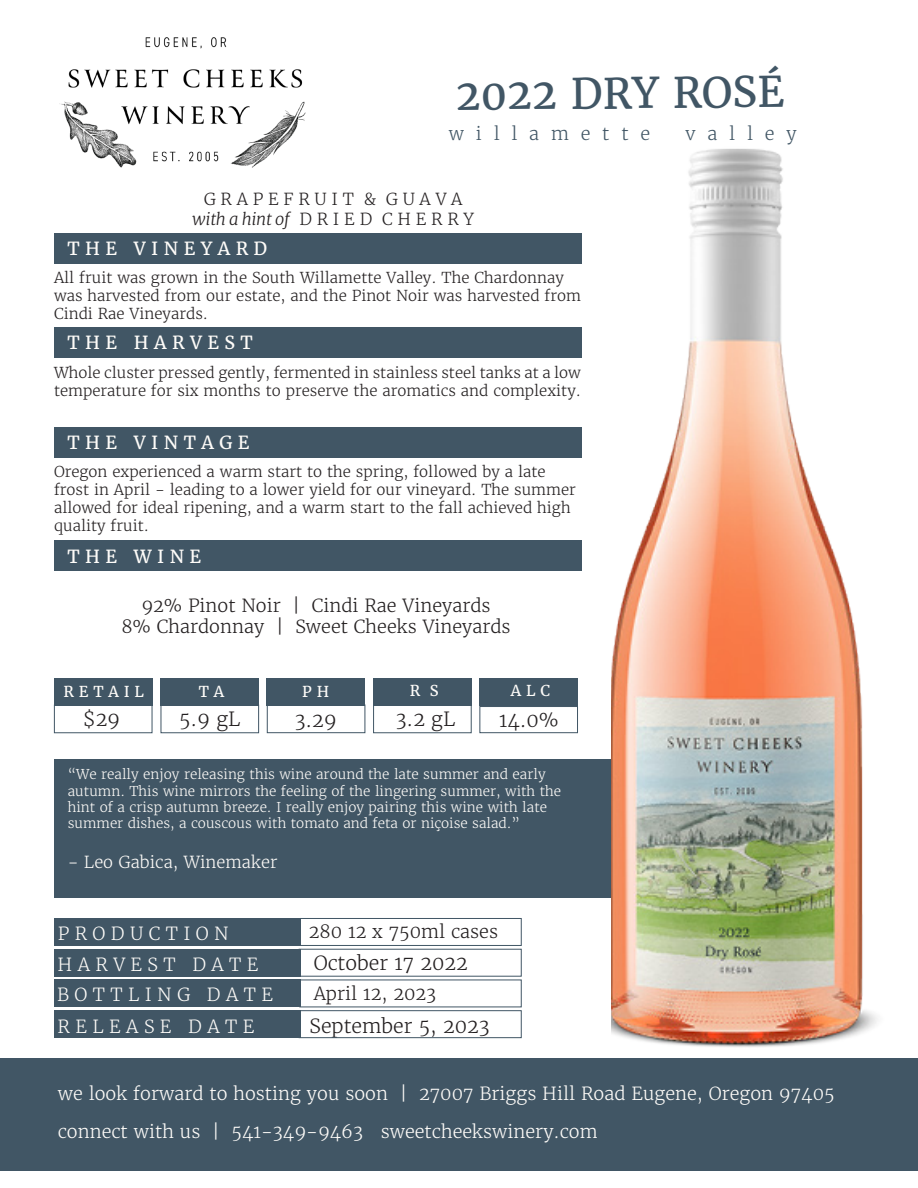
<style>
.page{position:relative;width:918px;height:1188px;background:#fff}
.page>*{position:absolute;margin:0;border:0;box-sizing:border-box;transform-origin:0 0}
.t1{font:42px "Merriweather";letter-spacing:-.01em;color:#415665}
.t2{font:300 19.5px "Merriweather";color:#231f20}
.t3{font:300 18px "Merriweather";color:#fefcf9}
.t4{font:300 18px "Merriweather";color:#231f20}
.t5{font:300 18px "Merriweather";letter-spacing:.3em;color:#fefcf9}
.t6{font:18px "Merriweather";letter-spacing:.3em;color:#fefcf9}
.t7{font:300 18px "Merriweather";color:#415665}
.t8{font:italic 300 16.5px "Merriweather";letter-spacing:-.02em;color:#231f20}
.t9{font:300 16.5px "Merriweather";color:#fefcf9}
.t10{font:300 16.5px "Merriweather";color:#231f20}
.t11{font:300 15px/18px "Merriweather";color:#231f20}
.t12{font:15px "Merriweather";color:#fefcf9}
.t13{font:300 13.5px/16.2px "Merriweather";color:#fefcf9}
.s1{font-style:normal}
</style>
<div class="page">
<div style="left:54px;top:759px;width:557px;height:139px;background:#415665"></div>
<img style="left:611px;top:148px;width:267px;height:899px">
<img style="left:59px;top:38px;width:246px;height:129px">
<div style="left:54px;top:233px;width:527px;height:30px;background:#415665"></div>
<div style="left:54px;top:327px;width:527px;height:30px;background:#415665"></div>
<div style="left:54px;top:427px;width:527px;height:30px;background:#415665"></div>
<div style="left:54px;top:540px;width:527px;height:31px;background:#415665"></div>
<div style="left:0;top:1058px;width:918px;height:113px;background:#415665"></div>
<div style="left:479px;top:706px;width:99px;height:27px;border:1px solid #415665"></div>
<div style="left:267px;top:705px;width:98px;height:28px;border:1px solid #415665"></div>
<div style="left:54px;top:678px;width:98px;height:28px;background:#415665"></div>
<div style="left:160px;top:678px;width:99px;height:28px;background:#415665"></div>
<div style="left:267px;top:678px;width:98px;height:28px;background:#415665"></div>
<div style="left:373px;top:678px;width:99px;height:28px;background:#415665"></div>
<div style="left:479px;top:678px;width:99px;height:28px;background:#415665"></div>
<div style="left:54px;top:918px;width:246px;height:28px;background:#415665"></div>
<div style="left:54px;top:949px;width:246px;height:28px;background:#415665"></div>
<div style="left:54px;top:980px;width:246px;height:27px;background:#415665"></div>
<div style="left:54px;top:1010px;width:246px;height:28px;background:#415665"></div>
<div style="left:54px;top:705px;width:98px;height:28px;border:1px solid #415665"></div>
<div style="left:161px;top:705px;width:98px;height:28px;border:1px solid #415665"></div>
<div style="left:373px;top:705px;width:99px;height:28px;border:1px solid #415665"></div>
<div style="left:300px;top:918px;width:222px;height:28px;border:1px solid #415665"></div>
<div style="left:299px;top:949px;width:223px;height:28px;border:1px solid #415665"></div>
<div style="left:299px;top:1010px;width:223px;height:28px;border:1px solid #415665"></div>
<p class="t1" style="left:456px;top:67px;width:331px">2022 DRY ROSÉ</p>
<p class="t7" style="left:449px;top:122px;width:203px">w i l l a m e t t e</p>
<p class="t7" style="left:686px;top:122px;width:113px">v a l l e y</p>
<p class="t10" style="left:204px;top:189px;width:260px">G R A P E F R U I T &amp; G U A V A</p>
<p class="t8" style="left:192px;top:209px;width:283px">with a hint of <span class="s1">D R I E D C H E R R Y</span></p>
<p class="t6" style="left:68px;top:238px;width:201px">THE VINEYARD</p>
<p class="t11" style="left:54px;top:268px;width:529px">All fruit was grown in the South Willamette Valley. The Chardonnay was harvested from our estate, and the Pinot Noir was harvested from<br>Cindi Rae Vineyards.</p>
<p class="t6" style="left:68px;top:332px;width:187px">THE HARVEST</p>
<p class="t11" style="left:54px;top:364px;width:529px">Whole cluster pressed gently, fermented in stainless steel tanks at a low temperature for six months to preserve the aromatics and complexity.</p>
<p class="t6" style="left:68px;top:432px;width:184px">THE VINTAGE</p>
<p class="t11" style="left:54px;top:462px;width:524px">Oregon experienced a warm start to the spring, followed by a late frost in April - leading to a lower yield for our vineyard. The summer allowed for ideal ripening, and a warm start to the fall achieved high quality fruit.</p>
<p class="t6" style="left:68px;top:545px;width:135px">THE WINE</p>
<p class="t4" style="left:141px;top:594px;width:351px">92% Pinot Noir | Cindi Rae Vineyards</p>
<p class="t4" style="left:121px;top:616px;width:391px">8% Chardonnay | Sweet Cheeks Vineyards</p>
<p class="t12" style="left:63px;top:682px;width:82px">R E T A I L</p>
<p class="t2" style="left:83px;top:707px;width:39px">$29</p>
<p class="t12" style="left:199px;top:682px;width:27px">T A</p>
<p class="t2" style="left:179px;top:707px;width:63px">5.9 gL</p>
<p class="t12" style="left:302px;top:682px;width:28px">P H</p>
<p class="t2" style="left:295px;top:708px;width:43px">3.29</p>
<p class="t12" style="left:410px;top:681px;width:31px">R S</p>
<p class="t2" style="left:396px;top:707px;width:61px">3.2 gL</p>
<p class="t12" style="left:511px;top:681px;width:41px">A L C</p>
<p class="t2" style="left:499px;top:707px;width:61px">14.0%</p>
<p class="t13" style="left:68px;top:767px;width:495px">“We really enjoy releasing this wine around the late summer and early autumn. This wine mirrors the feeling of the lingering summer, with the hint of a crisp autumn breeze. I really enjoy pairing this wine with late summer dishes, a couscous with tomato and feta or niçoise salad.”</p>
<p class="t9" style="left:68px;top:851px;width:211px">- Leo Gabica, Winemaker</p>
<p class="t5" style="left:58px;top:922px;width:172px">PRODUCTION</p>
<p class="t4" style="left:309px;top:920px;width:191px">280 12 x 750ml cases</p>
<p class="t5" style="left:58px;top:953px;width:202px">HARVEST DATE</p>
<p class="t2" style="left:314px;top:951px;width:156px">October 17 2022</p>
<p class="t5" style="left:57px;top:983px;width:217px">BOTTLING DATE</p>
<p class="t5" style="left:58px;top:1015px;width:198px">RELEASE DATE</p>
<p class="t2" style="left:310px;top:1014px;width:181px">September 5, 2023</p>
<p class="t4" style="left:314px;top:983px;width:124px">April 12, 2023</p>
<p class="t3" style="left:58px;top:1083px;width:778px">we look forward to hosting you soon | 27007 Briggs Hill Road Eugene, Oregon 97405</p>
<p class="t3" style="left:58px;top:1120px;width:541px">connect with us | 541-349-9463 sweetcheekswinery.com</p>
</div>
